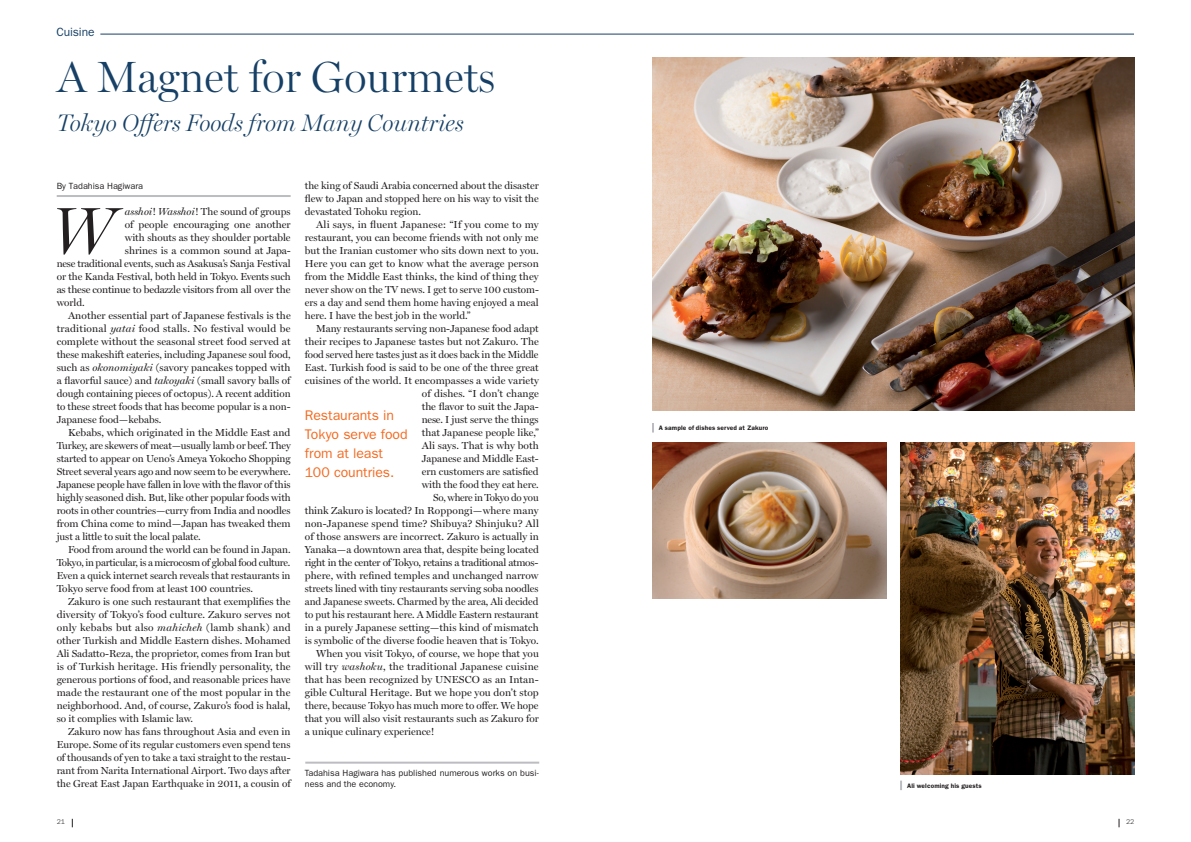
<style>
.page{position:relative;width:1191px;height:842px;background:#fff}
.page>*{position:absolute;margin:0;border:0;box-sizing:border-box;transform-origin:0 0}
.t1{font:italic 300 67.1px "Miller Display";color:#231f20}
.t2{font:300 44px "Miller Display";color:#164066}
.t3{font:italic 300 24px "Miller Display";color:#164066}
.t4{font:14px/19px "Franklin Gothic";letter-spacing:-.005em;color:#f36a21}
.t5{font:12px "Franklin Gothic";letter-spacing:-.01em;color:#164066}
.t6{font:10.2px/13px "Miller Display";color:#231f20;text-align:justify}
.t7{font:10.2px "Miller Display";letter-spacing:-.02em;color:#231f20}
.t8{font:10.2px "Miller Display";letter-spacing:.02em;color:#231f20}
.t9{font:10.2px "Miller Display";letter-spacing:-.025em;color:#231f20}
.t10{font:10.2px "Miller Display";letter-spacing:-.03em;color:#231f20}
.t11{font:9px/11px "Franklin Gothic";color:#231f20}
.t12{font:300 7px "Franklin Gothic URW";color:#231f20}
.t13{font:600 6.5px "Franklin Gothic";letter-spacing:.02em;color:#231f20}
.s1{font-style:italic}
</style>
<div class="page">
<hr style="left:100px;top:34px;width:1034px;height:1px;background:#164066">
<img style="left:652px;top:57px;width:482px;height:353px">
<hr style="left:57px;top:195px;width:234px;height:2px;background:#bcbdc0">
<img style="left:900px;top:443px;width:234px;height:331px">
<img style="left:652px;top:443px;width:234px;height:155px">
<svg style="left:900px;top:781px;width:2px;height:9px"></svg>
<svg style="left:652px;top:423px;width:2px;height:9px"></svg>
<svg style="left:305px;top:761px;width:235px;height:3px"></svg>
<hr style="left:305px;top:762px;width:234px;height:2px;background:#bcbdc0">
<p class="t5" style="left:56px;top:25px;width:40px">Cuisine</p>
<h2 class="t2" style="left:57px;top:51px;width:440px">A Magnet for Gourmets</h2>
<h3 class="t3" style="left:57px;top:108px;width:408px">Tokyo Offers Foods from Many Countries</h3>
<p class="t11" style="left:57px;top:180px;width:88px">By Tadahisa Hagiwara</p>
<p class="t6" style="left:125px;top:205px;width:167px"><span class="s1">asshoi</span>! <span class="s1">Wasshoi</span>! The sound of groups</p>
<p class="t6" style="left:125px;top:218px;width:167px">of people encouraging one another</p>
<p class="t6" style="left:125px;top:231px;width:167px">with shouts as they shoulder portable</p>
<p class="t6" style="left:125px;top:244px;width:167px">shrines is a common sound at Japa-</p>
<p class="t7" style="left:57px;top:258px;width:235px">nese traditional events, such as Asakusa’s Sanja Festival</p>
<p class="t6" style="left:57px;top:270px;width:235px">or the Kanda Festival, both held in Tokyo. Events such</p>
<p class="t7" style="left:57px;top:284px;width:235px">as these continue to bedazzle visitors from all over the</p>
<p class="t6" style="left:57px;top:296px;width:30px">world.</p>
<p class="t6" style="left:68px;top:309px;width:224px">Another essential part of Japanese festivals is the</p>
<p class="t8" style="left:57px;top:323px;width:235px">traditional <span class="s1">yatai</span> food stalls. No festival would be</p>
<p class="t6" style="left:57px;top:335px;width:235px">complete without the seasonal street food served at</p>
<p class="t6" style="left:57px;top:348px;width:235px">these makeshift eateries, including Japanese soul food,</p>
<p class="t6" style="left:57px;top:361px;width:235px">such as <span class="s1">okonomiyaki</span> (savory pancakes topped with</p>
<p class="t6" style="left:57px;top:374px;width:235px">a flavorful sauce) and <span class="s1">takoyaki</span> (small savory balls of</p>
<p class="t6" style="left:57px;top:387px;width:235px">dough containing pieces of octopus). A recent addition</p>
<p class="t6" style="left:57px;top:400px;width:235px">to these street foods that has become popular is a non-</p>
<p class="t6" style="left:57px;top:413px;width:106px">Japanese food—kebabs.</p>
<p class="t6" style="left:68px;top:426px;width:224px">Kebabs, which originated in the Middle East and</p>
<p class="t6" style="left:57px;top:439px;width:235px">Turkey, are skewers of meat—usually lamb or beef. They</p>
<p class="t6" style="left:57px;top:452px;width:235px">started to appear on Ueno’s Ameya Yokocho Shopping</p>
<p class="t7" style="left:57px;top:466px;width:235px">Street several years ago and now seem to be everywhere.</p>
<p class="t7" style="left:57px;top:479px;width:235px">Japanese people have fallen in love with the flavor of this</p>
<p class="t6" style="left:57px;top:491px;width:235px">highly seasoned dish. But, like other popular foods with</p>
<p class="t6" style="left:57px;top:504px;width:235px">roots in other countries—curry from India and noodles</p>
<p class="t6" style="left:57px;top:517px;width:235px">from China come to mind—Japan has tweaked them</p>
<p class="t6" style="left:57px;top:530px;width:146px">just a little to suit the local palate.</p>
<p class="t6" style="left:68px;top:543px;width:224px">Food from around the world can be found in Japan.</p>
<p class="t9" style="left:57px;top:557px;width:235px">Tokyo, in particular, is a microcosm of global food culture.</p>
<p class="t6" style="left:57px;top:569px;width:235px">Even a quick internet search reveals that restaurants in</p>
<p class="t6" style="left:57px;top:582px;width:198px">Tokyo serve food from at least 100 countries.</p>
<p class="t6" style="left:68px;top:595px;width:224px">Zakuro is one such restaurant that exemplifies the</p>
<p class="t6" style="left:57px;top:608px;width:235px">diversity of Tokyo’s food culture. Zakuro serves not</p>
<p class="t8" style="left:57px;top:622px;width:235px">only kebabs but also <span class="s1">mahicheh</span> (lamb shank) and</p>
<p class="t6" style="left:57px;top:634px;width:235px">other Turkish and Middle Eastern dishes. Mohamed</p>
<p class="t6" style="left:57px;top:647px;width:235px">Ali Sadatto-Reza, the proprietor, comes from Iran but</p>
<p class="t6" style="left:57px;top:660px;width:235px">is of Turkish heritage. His friendly personality, the</p>
<p class="t6" style="left:57px;top:673px;width:235px">generous portions of food, and reasonable prices have</p>
<p class="t6" style="left:57px;top:686px;width:235px">made the restaurant one of the most popular in the</p>
<p class="t6" style="left:57px;top:699px;width:235px">neighborhood. And, of course, Zakuro’s food is halal,</p>
<p class="t6" style="left:57px;top:712px;width:138px">so it complies with Islamic law.</p>
<p class="t6" style="left:68px;top:725px;width:224px">Zakuro now has fans throughout Asia and even in</p>
<p class="t6" style="left:57px;top:738px;width:235px">Europe. Some of its regular customers even spend tens</p>
<p class="t6" style="left:57px;top:751px;width:235px">of thousands of yen to take a taxi straight to the restau-</p>
<p class="t6" style="left:57px;top:764px;width:235px">rant from Narita International Airport. Two days after</p>
<p class="t6" style="left:57px;top:777px;width:235px">the Great East Japan Earthquake in 2011, a cousin of</p>
<h1 class="t1" style="left:46px;top:192px;width:86px">W</h1>
<p class="t6" style="left:305px;top:179px;width:235px">the king of Saudi Arabia concerned about the disaster flew to Japan and stopped here on his way to visit the devastated Tohoku region.</p>
<p class="t6" style="left:305px;top:218px;width:235px;text-indent:11px">Ali says, in fluent Japanese: “If you come to my restaurant, you can become friends with not only me but the Iranian customer who sits down next to you.<br>Here you can get to know what the average person from the Middle East thinks, the kind of thing they never show on the TV news. I get to serve 100 custom&shy;ers a day and send them home having enjoyed a meal here. I have the best job in the world.”</p>
<p class="t6" style="left:316px;top:322px;width:224px">Many restaurants serving non-Japanese food adapt</p>
<p class="t6" style="left:305px;top:335px;width:235px">their recipes to Japanese tastes but not Zakuro. The</p>
<p class="t6" style="left:305px;top:348px;width:235px">food served here tastes just as it does back in the Middle</p>
<p class="t6" style="left:305px;top:361px;width:235px">East. Turkish food is said to be one of the three great</p>
<p class="t6" style="left:305px;top:374px;width:235px">cuisines of the world. It encompasses a wide variety</p>
<p class="t6" style="left:422px;top:387px;width:118px">of dishes. “I don’t change</p>
<p class="t6" style="left:422px;top:400px;width:118px">the flavor to suit the Japa-</p>
<p class="t6" style="left:422px;top:413px;width:118px">nese. I just serve the things</p>
<p class="t6" style="left:422px;top:426px;width:119px">that Japanese people like,”</p>
<p class="t6" style="left:422px;top:439px;width:118px">Ali says. That is why both</p>
<p class="t6" style="left:422px;top:452px;width:118px">Japanese and Middle East-</p>
<p class="t6" style="left:422px;top:465px;width:118px">ern customers are satisfied</p>
<p class="t6" style="left:422px;top:478px;width:118px">with the food they eat here.</p>
<p class="t9" style="left:433px;top:492px;width:107px">So, where in Tokyo do you</p>
<p class="t6" style="left:305px;top:504px;width:235px">think Zakuro is located? In Roppongi—where many</p>
<p class="t6" style="left:305px;top:517px;width:235px">non-Japanese spend time? Shibuya? Shinjuku? All</p>
<p class="t6" style="left:305px;top:530px;width:235px">of those answers are incorrect. Zakuro is actually in</p>
<p class="t6" style="left:305px;top:543px;width:235px">Yanaka—a downtown area that, despite being located</p>
<p class="t10" style="left:305px;top:557px;width:235px">right in the center of Tokyo, retains a traditional atmos-</p>
<p class="t6" style="left:305px;top:569px;width:235px">phere, with refined temples and unchanged narrow</p>
<p class="t6" style="left:305px;top:582px;width:235px">streets lined with tiny restaurants serving soba noodles</p>
<p class="t6" style="left:305px;top:595px;width:235px">and Japanese sweets. Charmed by the area, Ali decided</p>
<p class="t6" style="left:305px;top:608px;width:235px">to put his restaurant here. A Middle Eastern restaurant</p>
<p class="t6" style="left:305px;top:621px;width:235px">in a purely Japanese setting—this kind of mismatch</p>
<p class="t6" style="left:305px;top:634px;width:235px">is symbolic of the diverse foodie heaven that is Tokyo.</p>
<p class="t6" style="left:316px;top:647px;width:224px">When you visit Tokyo, of course, we hope that you</p>
<p class="t8" style="left:305px;top:661px;width:235px">will try <span class="s1">washoku</span>, the traditional Japanese cuisine</p>
<p class="t6" style="left:305px;top:673px;width:235px">that has been recognized by UNESCO as an Intan-</p>
<p class="t6" style="left:305px;top:686px;width:235px">gible Cultural Heritage. But we hope you don’t stop</p>
<p class="t6" style="left:305px;top:699px;width:235px">there, because Tokyo has much more to offer. We hope</p>
<p class="t6" style="left:305px;top:712px;width:235px">that you will also visit restaurants such as Zakuro for</p>
<p class="t6" style="left:305px;top:725px;width:131px">a unique culinary experience!</p>
<p class="t11" style="left:305px;top:767px;width:235px">Tadahisa Hagiwara has published numerous works on busi&shy;ness and the economy.</p>
<h3 class="t4" style="left:305px;top:405px;width:104px">Restaurants in<br>Tokyo serve food from at least<br>100 countries.</h3>
<p class="t13" style="left:659px;top:423px;width:111px">A sample of dishes served at Zakuro</p>
<p class="t13" style="left:907px;top:781px;width:76px">Ali welcoming his guests</p>
<p class="t12" style="left:57px;top:817px;width:10px">21</p>
<p class="t12" style="left:1126px;top:817px;width:10px">22</p>
</div>
